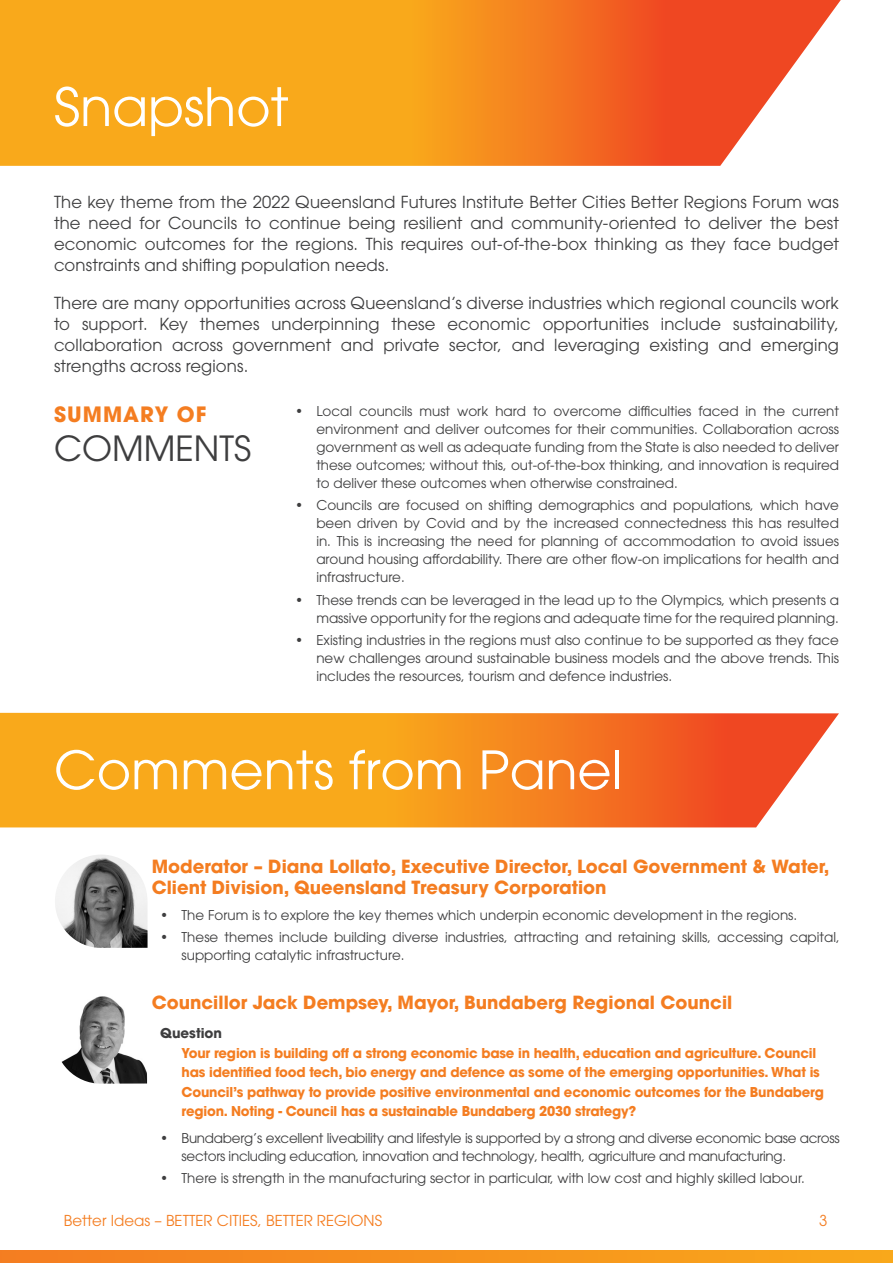
<style>
.page{position:relative;width:893px;height:1263px;background:#fff}
.page>*{position:absolute;margin:0;border:0;box-sizing:border-box;transform-origin:0 0}
.t1{font:52.5px "ITC Avant Garde Pro";color:#fff}
.t2{font:34.5px "ITC Avant Garde Pro";color:#3e3e3f}
.t3{font:700 21px "ITC Avant Garde Pro";letter-spacing:.05em;color:#f47d21}
.t4{font:700 18px/21px "ITC Avant Garde Pro";color:#f47d21}
.t5{font:16.5px/21px "ITC Avant Garde Pro";letter-spacing:.01em;color:#3e3e3f;text-align:justify}
.t6{font:15px "ITC Avant Garde Pro";color:#f47d21}
.t7{font:13.5px/18px "ITC Avant Garde Pro";color:#3e3e3f;text-align:justify}
.t8{font:700 13.5px/19.5px "ITC Avant Garde Pro";letter-spacing:-.015em;color:#f47d21}
.t9{font:13.5px/18px "ITC Avant Garde Pro";letter-spacing:-.02em;color:#3e3e3f}
.t10{font:700 13.5px "ITC Avant Garde Pro";color:#3e3e3f}
</style>
<div class="page">
<svg style="left:0;top:0;width:841px;height:166px;background:#f6942e"></svg>
<svg style="left:0;top:713px;width:839px;height:114px;background:#f69228"></svg>
<img style="left:55px;top:855px;width:93px;height:93px">
<img style="left:61px;top:996px;width:86px;height:88px">
<svg style="left:0;top:1250px;width:893px;height:13px;background:#f6921d"></svg>
<p class="t1" style="left:54px;top:74px;width:236px">Snapshot</p>
<p class="t5" style="left:54px;top:191px;width:786px">The key theme from the 2022 Queensland Futures Institute Better Cities Better Regions Forum was the need for Councils to continue being resilient and community-oriented to deliver the best economic outcomes for the regions. This requires out-of-the-box thinking as they face budget constraints and shifting population needs.</p>
<p class="t5" style="left:54px;top:292px;width:786px">There are many opportunities across Queensland’s diverse industries which regional councils work to support. Key themes underpinning these economic opportunities include sustainability, collaboration across government and private sector, and leveraging existing and emerging strengths across regions.</p>
<p class="t3" style="left:54px;top:400px;width:154px">SUMMARY OF</p>
<p class="t2" style="left:54px;top:427px;width:199px">COMMENTS</p>
<p class="t7" style="left:316px;top:402px;width:524px;text-indent:-21px">• Local councils must work hard to overcome difficulties faced in the current environment and deliver outcomes for their communities. Collaboration across government as well as adequate funding from the State is also needed to deliver these outcomes; without this, out-of-the-box thinking, and innovation is required to deliver these outcomes when otherwise constrained.</p>
<p class="t7" style="left:316px;top:496px;width:524px;text-indent:-21px">• Councils are focused on shifting demographics and populations, which have been driven by Covid and by the increased connectedness this has resulted in. This is increasing the need for planning of accommodation to avoid issues around housing affordability. There are other flow-on implications for health and infrastructure.</p>
<p class="t7" style="left:295px;top:590px;width:545px;text-align:right">• These trends can be leveraged in the lead up to the Olympics, which presents a massive opportunity for the regions and adequate time for the required planning.</p>
<p class="t7" style="left:316px;top:631px;width:524px;text-indent:-21px">• Existing industries in the regions must also continue to be supported as they face new challenges around sustainable business models and the above trends. This includes the resources, tourism and defence industries.</p>
<p class="t1" style="left:54px;top:737px;width:570px">Comments from Panel</p>
<p class="t4" style="left:152px;top:855px;width:679px">Moderator – Diana Lollato, Executive Director, Local Government &amp; Water,<br>Client Division, Queensland Treasury Corporation</p>
<p class="t7" style="left:160px;top:906px;width:638px">• The Forum is to explore the key themes which underpin economic development in the regions.</p>
<p class="t7" style="left:182px;top:928px;width:660px;text-indent:-21px">• These themes include building diverse industries, attracting and retaining skills, accessing capital, supporting catalytic infrastructure.</p>
<p class="t4" style="left:152px;top:991px;width:582px">Councillor Jack Dempsey, Mayor, Bundaberg Regional Council</p>
<p class="t10" style="left:160px;top:1024px;width:63px">Question</p>
<p class="t8" style="left:182px;top:1043px;width:644px">Your region is building off a strong economic base in health, education and agriculture. Council has identified food tech, bio energy and defence as some of the emerging opportunities. What is Council’s pathway to provide positive environmental and economic outcomes for the Bundaberg region. Noting - Council has a sustainable Bundaberg 2030 strategy?</p>
<p class="t9" style="left:182px;top:1128px;width:660px;text-indent:-21px">• Bundaberg’s excellent liveability and lifestyle is supported by a strong and diverse economic base across sectors including education, innovation and technology, health, agriculture and manufacturing.</p>
<p class="t7" style="left:160px;top:1169px;width:646px">• There is strength in the manufacturing sector in particular, with low cost and highly skilled labour.</p>
<p class="t6" style="left:64px;top:1211px;width:320px">Better Ideas – BETTER CITIES, BETTER REGIONS</p>
<p class="t6" style="left:819px;top:1211px;width:10px">3</p>
</div>
